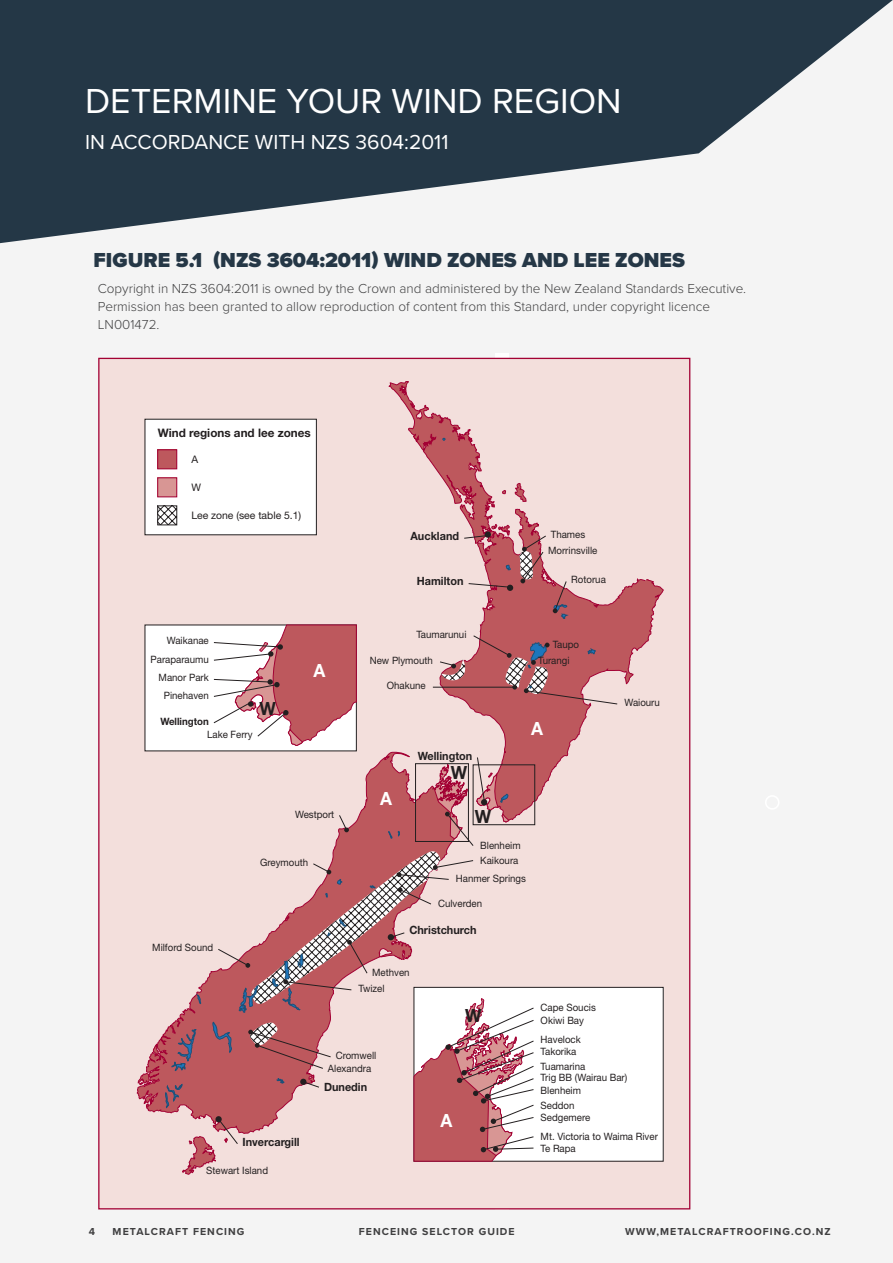
<style>
.page{position:relative;width:893px;height:1263px;background:#f4f4f4}
.page>*{position:absolute;margin:0;border:0;box-sizing:border-box;transform-origin:0 0}
.t1{font:36px "Proxima Nova";color:#fff}
.t2{font:900 21px "Proxima Nova";color:#253746}
.t3{font:21px "Proxima Nova";color:#fff}
.t4{font:700 18.15px "Helvetica Neue";color:#fff;scale:.96 1}
.t5{font:700 18.15px "Helvetica Neue";color:#231f20;scale:.96 1}
.t6{font:300 13.5px/18px "Proxima Nova";color:#414142}
.t7{font:700 11.7px "Helvetica Neue";color:#231f20}
.t8{font:700 11.4px "Helvetica Neue";color:#231f20;scale:.96 1}
.t9{font:700 10.5px "Proxima Nova";letter-spacing:.1em;color:#414142}
.t10{font:10.35px "Helvetica Neue";color:#231f20}
.t11{font:10.05px/18.1px "Helvetica Neue";color:#231f20;scale:.96 1}
.t12{font:700 10.05px/12.9px "Helvetica Neue";color:#231f20;scale:.96 1}
.s1{font-weight:400}
</style>
<div class="page">
<svg style="left:0;top:0;width:893px;height:243px;fill:#243746"></svg>
<div style="left:99px;top:358px;width:591px;height:851px;background:#f3dfdc"></div>
<svg style="left:389px;top:381px;width:274px;height:304px"></svg>
<svg style="left:137px;top:1032px;width:28px;height:81px"></svg>
<div style="left:145px;top:625px;width:211px;height:126px;background:#fff"></div>
<div style="left:414px;top:987px;width:249px;height:174px;background:#fff"></div>
<svg style="left:165px;top:524px;width:453px;height:650px"></svg>
<div style="left:145px;top:419px;width:171px;height:116px;background:#fff"></div>
<svg style="left:160px;top:508px;width:15px;height:15px"></svg>
<div style="left:158px;top:506px;width:19px;height:19px;border:1px solid #231f20"></div>
<div style="left:158px;top:478px;width:19px;height:19px;background:#d89694"></div>
<div style="left:158px;top:478px;width:19px;height:19px;border:1px solid #a30134"></div>
<div style="left:158px;top:450px;width:19px;height:19px;background:#bd585d"></div>
<div style="left:158px;top:450px;width:19px;height:19px;border:1px solid #a30134"></div>
<div style="left:765px;top:795px;width:15px;height:15px;border:2px solid #fff;border-radius:50%"></div>
<p class="t1" style="left:85px;top:75px;width:538px">DETERMINE YOUR WIND REGION</p>
<p class="t3" style="left:85px;top:127px;width:365px">IN ACCORDANCE WITH NZS 3604:2011</p>
<p class="t2" style="left:94px;top:245px;width:593px">FIGURE 5.1 (NZS 3604:2011) WIND ZONES AND LEE ZONES</p>
<p class="t6" style="left:98px;top:279px;width:650px">Copyright in NZS 3604:2011 is owned by the Crown and administered by the New Zealand Standards Executive.<br>Permission has been granted to allow reproduction of content from this Standard, under copyright licence<br>LN001472.</p>
<p class="t7" style="left:158px;top:426px;width:155px">Wind regions and lee zones</p>
<p class="t10" style="left:191px;top:453px;width:8px">A</p>
<p class="t10" style="left:191px;top:481px;width:11px">W</p>
<p class="t10" style="left:191px;top:509px;width:111px">Lee zone (see table 5.1)</p>
<p class="t11" style="left:151px;top:632px;width:62px;text-align:right">Waikanae<br>Paraparaumu</p>
<p class="t11" style="left:159px;top:668px;width:54px;text-align:center">Manor Park<br>Pinehaven</p>
<p class="t5" style="left:260px;top:698px;width:19px">W</p>
<p class="t12" style="left:207px;top:715px;width:49px;text-indent:-47px">Wellington<br><span class="s1">Lake Ferry</span></p>
<p class="t4" style="left:313px;top:660px;width:14px">A</p>
<p class="t11" style="left:295px;top:805px;width:42px">Westport</p>
<p class="t11" style="left:152px;top:938px;width:65px">Milford Sound</p>
<p class="t11" style="left:260px;top:853px;width:52px">Greymouth</p>
<p class="t8" style="left:410px;top:529px;width:52px">Auckland</p>
<p class="t11" style="left:551px;top:525px;width:37px">Thames</p>
<p class="t11" style="left:548px;top:541px;width:53px">Morrinsville</p>
<p class="t8" style="left:417px;top:574px;width:50px">Hamilton</p>
<p class="t11" style="left:571px;top:570px;width:38px">Rotorua</p>
<p class="t11" style="left:416px;top:625px;width:54px">Taumarunui</p>
<p class="t11" style="left:370px;top:651px;width:67px">New Plymouth</p>
<p class="t11" style="left:387px;top:676px;width:42px">Ohakune</p>
<p class="t8" style="left:418px;top:748px;width:58px">Wellington</p>
<p class="t4" style="left:380px;top:788px;width:14px">A</p>
<p class="t5" style="left:451px;top:762px;width:19px">W</p>
<p class="t5" style="left:475px;top:805px;width:19px">W</p>
<p class="t11" style="left:538px;top:636px;width:44px;line-height:16.5px;text-indent:15px">Taupo<br>Turangi</p>
<p class="t4" style="left:531px;top:717px;width:14px">A</p>
<p class="t11" style="left:480px;top:836px;width:44px">Blenheim</p>
<p class="t11" style="left:456px;top:869px;width:75px">Hanmer Springs</p>
<p class="t11" style="left:480px;top:851px;width:41px">Kaikoura</p>
<p class="t11" style="left:438px;top:894px;width:47px">Culverden</p>
<p class="t8" style="left:409px;top:923px;width:71px">Christchurch</p>
<p class="t11" style="left:372px;top:964px;width:41px">Methven</p>
<p class="t11" style="left:359px;top:979px;width:29px">Twizel</p>
<p class="t5" style="left:465px;top:1005px;width:19px">W</p>
<p class="t11" style="left:541px;top:998px;width:59px">Cape Soucis</p>
<p class="t11" style="left:541px;top:1011px;width:47px">Okiwi Bay</p>
<p class="t11" style="left:541px;top:1030px;width:43px">Havelock</p>
<p class="t11" style="left:336px;top:1046px;width:44px">Cromwell</p>
<p class="t11" style="left:541px;top:1042px;width:39px">Takorika</p>
<p class="t11" style="left:624px;top:694px;width:38px">Waiouru</p>
<p class="t8" style="left:243px;top:1135px;width:61px">Invercargill</p>
<p class="t11" style="left:206px;top:1161px;width:66px">Stewart Island</p>
<p class="t11" style="left:328px;top:1059px;width:47px">Alexandra</p>
<p class="t8" style="left:324px;top:1080px;width:46px">Dunedin</p>
<p class="t4" style="left:440px;top:1109px;width:14px">A</p>
<p class="t11" style="left:541px;top:1057px;width:48px">Tuamarina</p>
<p class="t11" style="left:541px;top:1068px;width:92px">Trig BB (Wairau Bar)</p>
<p class="t11" style="left:541px;top:1081px;width:44px">Blenheim</p>
<p class="t11" style="left:541px;top:1096px;width:37px">Seddon</p>
<p class="t11" style="left:541px;top:1108px;width:53px">Sedgemere</p>
<p class="t11" style="left:541px;top:1127px;width:124px">Mt. Victoria to Waima River</p>
<p class="t11" style="left:541px;top:1139px;width:38px">Te Rapa</p>
<p class="t9" style="left:89px;top:1223px;width:8px">4</p>
<p class="t9" style="left:113px;top:1223px;width:133px">METALCRAFT FENCING</p>
<p class="t9" style="left:359px;top:1223px;width:157px">FENCEING SELCTOR GUIDE</p>
<p class="t9" style="left:625px;top:1223px;width:207px">WWW,METALCRAFTROOFING.CO.NZ</p>
</div>
